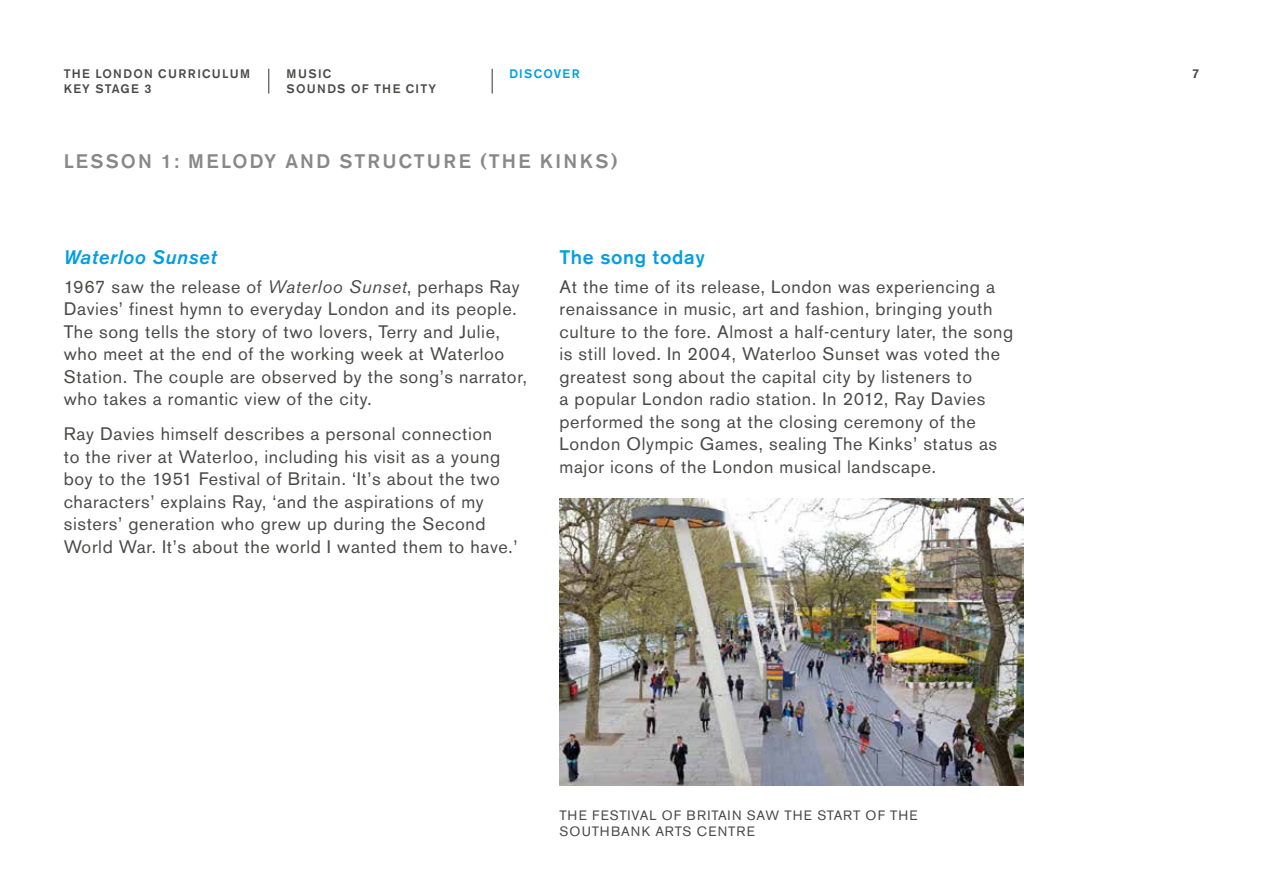
<style>
.page{position:relative;width:1263px;height:893px;background:#fff}
.page>*{position:absolute;margin:0;border:0;box-sizing:border-box;transform-origin:0 0}
.t1{font:500 19.5px "Akzidenz Grotesk BQ";letter-spacing:.1em;color:#898888}
.t2{font:italic 500 19.5px "Akzidenz Grotesk BQ";letter-spacing:.035em;color:#009fe3}
.t3{font:500 19.5px "Akzidenz Grotesk BQ";color:#009fe3}
.t4{font:18px/22.5px "Akzidenz Grotesk BQ";letter-spacing:.035em;color:#4a4a49}
.t5{font:13.5px/16.5px "Akzidenz Grotesk BQ";letter-spacing:.06em;color:#4a4a49}
.t6{font:500 12.75px "Akzidenz Grotesk BQ";color:#4a4a49}
.t7{font:500 12.3px/15.3px "Akzidenz Grotesk BQ";letter-spacing:.1em;color:#4a4a49}
.t8{font:500 12.3px "Akzidenz Grotesk BQ";color:#009fe3}
.s1{font-style:italic}
</style>
<div class="page">
<svg style="left:268px;top:69px;width:1px;height:25px"></svg>
<svg style="left:492px;top:69px;width:1px;height:25px"></svg>
<img style="left:559px;top:499px;width:464px;height:287px">
<p class="t7" style="left:64px;top:66px;width:188px">THE LONDON CURRICULUM</p>
<p class="t6" style="left:1192px;top:66px;width:9px">7</p>
<p class="t7" style="left:64px;top:81px;width:89px">KEY STAGE 3</p>
<p class="t7" style="left:287px;top:66px;width:98px">M USIC<br>SOUNDS OF THE</p>
<p class="t8" style="left:509px;top:66px;width:10px">DISCO</p>
<p class="t8" style="left:554px;top:66px;width:26px">VER</p>
<p class="t7" style="left:406px;top:81px;width:32px">CITY</p>
<p class="t1" style="left:64px;top:150px;width:43px">LESSON</p>
<p class="t1" style="left:161px;top:150px;width:87px">1: MELODY</p>
<p class="t1" style="left:286px;top:150px;width:16px">AND</p>
<p class="t1" style="left:339px;top:150px;width:44px">STRUC</p>
<p class="t1" style="left:414px;top:150px;width:141px">TUR E (THE KINKS</p>
<p class="t1" style="left:611px;top:150px;width:8px">)</p>
<p class="t2" style="left:64px;top:246px;width:154px">Waterloo Sunset</p>
<p class="t4" style="left:64px;top:275px;width:465px">1967 saw the release of <span class="s1">Waterloo Sunset</span>, perhaps Ray Davies’ finest hymn to everyday London and its people.<br>The song tells the story of two lovers, Terry and Julie, who meet at the end of the working week at Waterloo Station. The couple are observed by the song’s narrator, who takes a romantic view of the city.</p>
<p class="t4" style="left:64px;top:423px;width:455px">Ray Davies himself describes a personal connection<br>to the river at Waterloo, including his visit as a young boy to the 1951 Festival of Britain. ‘It’s about the two characters’ explains Ray, ‘and the aspirations of my sisters’ generation who grew up during the Second World War. It’s about the world I wanted them to have.’</p>
<p class="t3" style="left:559px;top:245px;width:147px">THE SONG TODAY</p>
<p class="t4" style="left:559px;top:275px;width:455px">At the time of its release, London was experiencing a renaissance in music, art and fashion, bringing youth culture to the fore. Almost a half-century later, the song is still loved. In 2004, Waterloo Sunset was voted the greatest song about the capital city by listeners to<br>a popular London radio station. In 2012, Ray Davies performed the song at the closing ceremony of the London Olympic Games, sealing The Kinks’ status as major icons of the London musical landscape.</p>
<p class="t5" style="left:559px;top:807px;width:349px">THE FESTIVAL OF B RITAIN SAW THE START OF THE<br>SOUTHBANK ARTS CENTRE</p>
</div>
